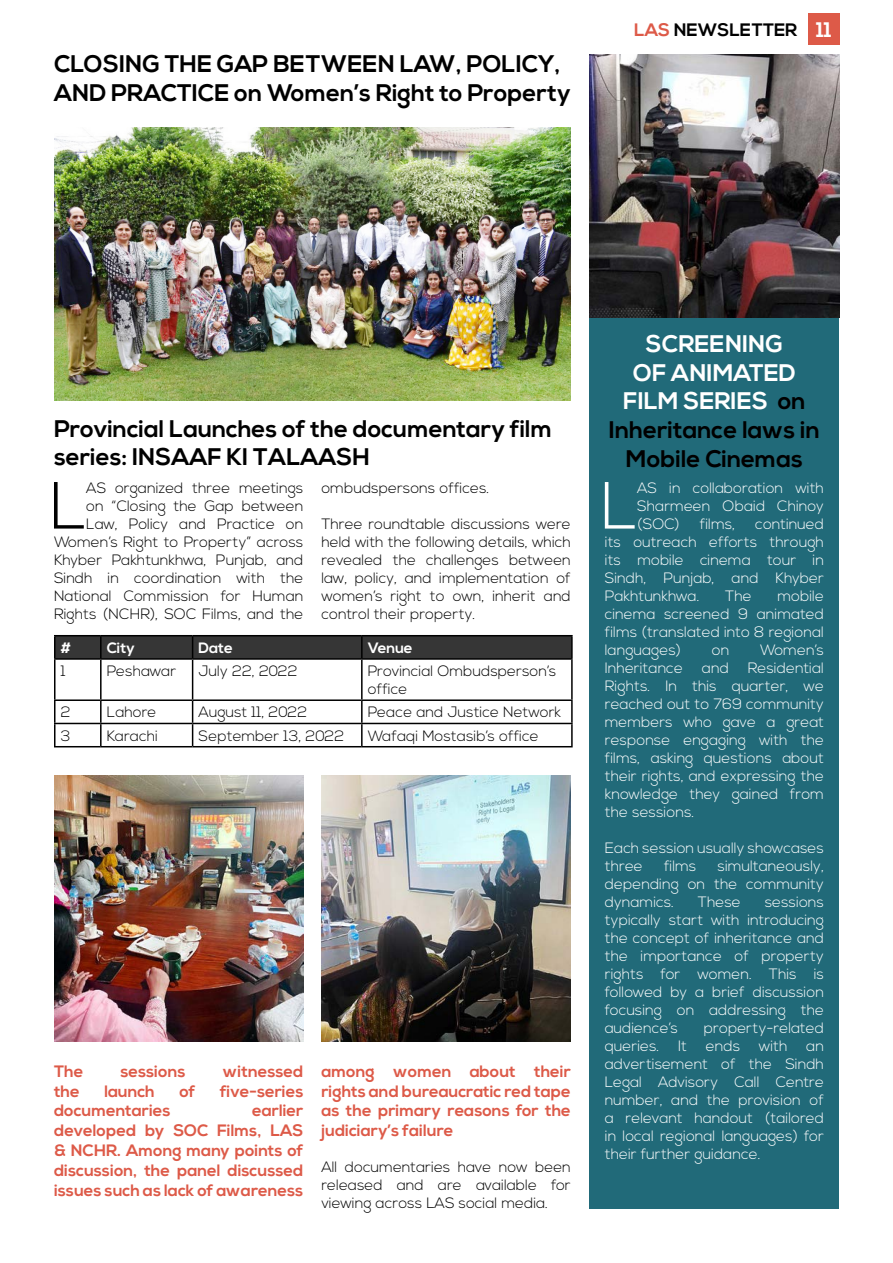
<style>
.page{position:relative;width:893px;height:1263px;background:#fff}
.page>*{position:absolute;margin:0;border:0;box-sizing:border-box;transform-origin:0 0}
.t1{font:300 66.45px "Nexa";color:#fff}
.t2{font:300 66.45px "Nexa";color:#000}
.t3{font:700 24px/28.8px "Nexa";color:#000}
.t4{font:700 18px "Nexa";color:#000}
.t5{font:700 16.5px/19.8px "Nexa";color:#dd5a48;text-align:justify}
.t6{font:300 15px/18px "Nexa";color:#fff;text-align:justify}
.t7{font:300 15px/18px "Nexa";color:#000;text-align:justify}
.t8{font:700 15px "Nexa";color:#fff}
.s1{color:#dd5a48}
.s2{font-size:21px;color:#fff}
.s3{color:#fff}
</style>
<div class="page">
<div style="left:808px;top:14px;width:31px;height:31px;background:#dd5a48"></div>
<div style="left:590px;top:318px;width:249px;height:891px;background:#216a79"></div>
<img style="left:54px;top:128px;width:517px;height:272px">
<img style="left:590px;top:54px;width:249px;height:263px">
<img style="left:321px;top:775px;width:250px;height:266px">
<img style="left:54px;top:775px;width:249px;height:266px">
<hr style="left:54px;top:660px;width:2px;height:39px;background:#000">
<hr style="left:100px;top:660px;width:2px;height:39px;background:#000">
<hr style="left:192px;top:660px;width:1px;height:39px;background:#000">
<hr style="left:361px;top:660px;width:2px;height:39px;background:#000">
<hr style="left:571px;top:660px;width:2px;height:39px;background:#000">
<hr style="left:54px;top:699px;width:47px;height:2px;background:#000">
<hr style="left:54px;top:701px;width:2px;height:22px;background:#000">
<hr style="left:101px;top:699px;width:92px;height:2px;background:#000">
<hr style="left:100px;top:701px;width:2px;height:22px;background:#000">
<hr style="left:193px;top:699px;width:169px;height:2px;background:#000">
<hr style="left:362px;top:699px;width:211px;height:2px;background:#000">
<hr style="left:361px;top:701px;width:2px;height:22px;background:#000">
<hr style="left:571px;top:701px;width:2px;height:22px;background:#000">
<hr style="left:54px;top:723px;width:47px;height:1px;background:#000">
<hr style="left:54px;top:724px;width:2px;height:22px;background:#000">
<hr style="left:101px;top:723px;width:92px;height:1px;background:#000">
<hr style="left:100px;top:724px;width:2px;height:22px;background:#000">
<hr style="left:193px;top:723px;width:169px;height:1px;background:#000">
<svg style="left:192px;top:701px;width:1px;height:45px"></svg>
<hr style="left:362px;top:723px;width:211px;height:1px;background:#000">
<hr style="left:361px;top:724px;width:2px;height:22px;background:#000">
<hr style="left:571px;top:724px;width:2px;height:22px;background:#000">
<hr style="left:54px;top:746px;width:47px;height:1px;background:#000">
<hr style="left:101px;top:746px;width:92px;height:1px;background:#000">
<hr style="left:193px;top:746px;width:169px;height:1px;background:#000">
<hr style="left:362px;top:746px;width:211px;height:1px;background:#000">
<hr style="left:54px;top:635px;width:47px;height:1px;background:#000">
<hr style="left:54px;top:636px;width:2px;height:22px;background:#000">
<hr style="left:101px;top:635px;width:92px;height:1px;background:#000">
<hr style="left:193px;top:635px;width:169px;height:1px;background:#000">
<div style="left:55px;top:636px;width:516px;height:22px;background:#363636"></div>
<hr style="left:362px;top:635px;width:211px;height:1px;background:#000">
<hr style="left:361px;top:636px;width:2px;height:22px;background:#000">
<hr style="left:571px;top:636px;width:2px;height:22px;background:#000">
<hr style="left:54px;top:658px;width:47px;height:2px;background:#000">
<hr style="left:101px;top:658px;width:92px;height:2px;background:#000">
<hr style="left:193px;top:658px;width:169px;height:2px;background:#000">
<hr style="left:362px;top:658px;width:211px;height:2px;background:#000">
<h2 class="t3" style="left:54px;top:50px;width:518px">CLOSING THE GAP BETWEEN LAW, POLICY,<br>AND PRACTICE on Women’s Right to Property</h2>
<p class="t4" style="left:634px;top:20px;width:199px"><span class="s1">LAS</span> NEWSLETTER <span class="s2">11</span></p>
<h2 class="t3" style="left:54px;top:415px;width:500px">Provincial Launches of the documentary film series: INSAAF KI TALAASH</h2>
<p class="t7" style="left:54px;top:479px;width:251px;text-align:right">AS organized three meetings<br>on “Closing the Gap between<br>Law, Policy and Practice on<br>Women’s Right to Property” across<br>Khyber Pakhtunkhwa, Punjab, and<br>Sindh in coordination with the<br>National Commission for Human<br>Rights (NCHR), SOC Films, and the</p>
<p class="t7" style="left:321px;top:479px;width:170px">ombudspersons offices.</p>
<h1 class="t2" style="left:50px;top:468px;width:38px">L</h1>
<p class="t7" style="left:321px;top:515px;width:251px">Three roundtable discussions were held with the following details, which revealed the challenges between law, policy, and implementation of women’s right to own, inherit and control their property.</p>
<p class="t8" style="left:61px;top:639px;width:12px">#</p>
<p class="t8" style="left:107px;top:639px;width:30px">City</p>
<p class="t8" style="left:199px;top:639px;width:36px">Date</p>
<p class="t8" style="left:368px;top:639px;width:46px">Venue</p>
<p class="t7" style="left:61px;top:663px;width:6px">1</p>
<p class="t7" style="left:107px;top:663px;width:71px">Peshawar</p>
<p class="t7" style="left:199px;top:663px;width:101px">July 22, 2022</p>
<p class="t7" style="left:368px;top:663px;width:190px">Provincial Ombudsperson’s office</p>
<p class="t7" style="left:61px;top:704px;width:11px">2</p>
<p class="t7" style="left:107px;top:704px;width:51px">Lahore</p>
<p class="t7" style="left:199px;top:704px;width:110px">August 11, 2022</p>
<p class="t7" style="left:368px;top:704px;width:195px">Peace and Justice Network</p>
<p class="t7" style="left:61px;top:727px;width:11px">3</p>
<p class="t7" style="left:107px;top:727px;width:53px">Karachi</p>
<p class="t7" style="left:199px;top:727px;width:147px">September 13, 2022</p>
<p class="t7" style="left:368px;top:727px;width:172px">Wafaqi Mostasib’s office</p>
<p class="t5" style="left:54px;top:1062px;width:31px">The</p>
<p class="t5" style="left:120px;top:1062px;width:67px">sessions</p>
<p class="t5" style="left:223px;top:1062px;width:82px">witnessed</p>
<p class="t5" style="left:54px;top:1081px;width:27px">the</p>
<p class="t5" style="left:104px;top:1081px;width:52px">launch</p>
<p class="t5" style="left:179px;top:1081px;width:18px">of</p>
<p class="t5" style="left:220px;top:1081px;width:85px">five-series</p>
<p class="t5" style="left:54px;top:1101px;width:118px">documentaries</p>
<p class="t5" style="left:54px;top:1101px;width:251px;text-indent:198px">earlier developed by SOC Films, LAS &amp; NCHR. Among many points of discussion, the panel discussed issues such as lack of awareness</p>
<p class="t5" style="left:321px;top:1062px;width:251px">among women about their rights and bureaucratic red tape as the primary reasons for the judiciary’s failure</p>
<p class="t7" style="left:321px;top:1159px;width:251px">All documentaries have now been released and are available for viewing across LAS social media.</p>
<h2 class="t3" style="left:609px;top:330px;width:213px;text-align:center"><span class="s3">SCREENING<br>OF ANIMATED<br>FILM SERIES</span> on<br>Inheritance laws in<br>Mobile Cinemas</h2>
<h1 class="t1" style="left:601px;top:468px;width:38px">L</h1>
<p class="t6" style="left:637px;top:479px;width:188px">AS in collaboration with Sharmeen Obaid Chinoy (SOC)</p>
<p class="t6" style="left:605px;top:515px;width:221px;text-indent:150px">continued its outreach efforts through its mobile cinema tour in Sindh, Punjab, and Khyber Pakhtunkhwa.</p>
<p class="t6" style="left:700px;top:515px;width:37px">films,</p>
<p class="t6" style="left:605px;top:587px;width:221px;text-indent:173px">mobile cinema screened 9 animated films (translated into 8 regional languages)</p>
<p class="t6" style="left:725px;top:587px;width:28px">The</p>
<p class="t6" style="left:712px;top:641px;width:19px">on</p>
<p class="t6" style="left:760px;top:641px;width:65px">Women’s</p>
<p class="t6" style="left:605px;top:659px;width:221px;text-indent:143px">Residential Rights. In this quarter, we reached out to 769 community members who gave a great response engaging with the films, asking questions about their rights, and expressing the knowledge they gained from the sessions.</p>
<p class="t6" style="left:605px;top:839px;width:221px">Each session usually showcases three</p>
<p class="t6" style="left:605px;top:659px;width:80px">Inheritance</p>
<p class="t6" style="left:702px;top:659px;width:28px">and</p>
<p class="t6" style="left:605px;top:857px;width:221px;text-indent:113px">simultaneously, depending on the community dynamics.</p>
<p class="t6" style="left:664px;top:857px;width:34px">films</p>
<p class="t6" style="left:605px;top:893px;width:221px;text-indent:160px">sessions typically start with introducing the concept of inheritance and the importance of property rights for women. This is followed by a brief discussion focusing on addressing the audience’s</p>
<p class="t6" style="left:698px;top:893px;width:44px">These</p>
<p class="t6" style="left:605px;top:1019px;width:221px;text-indent:99px">property-related queries. It ends with an advertisement of the Sindh Legal Advisory Call Centre number, and the provision of a relevant handout (tailored in local regional languages) for their further guidance.</p>
</div>
